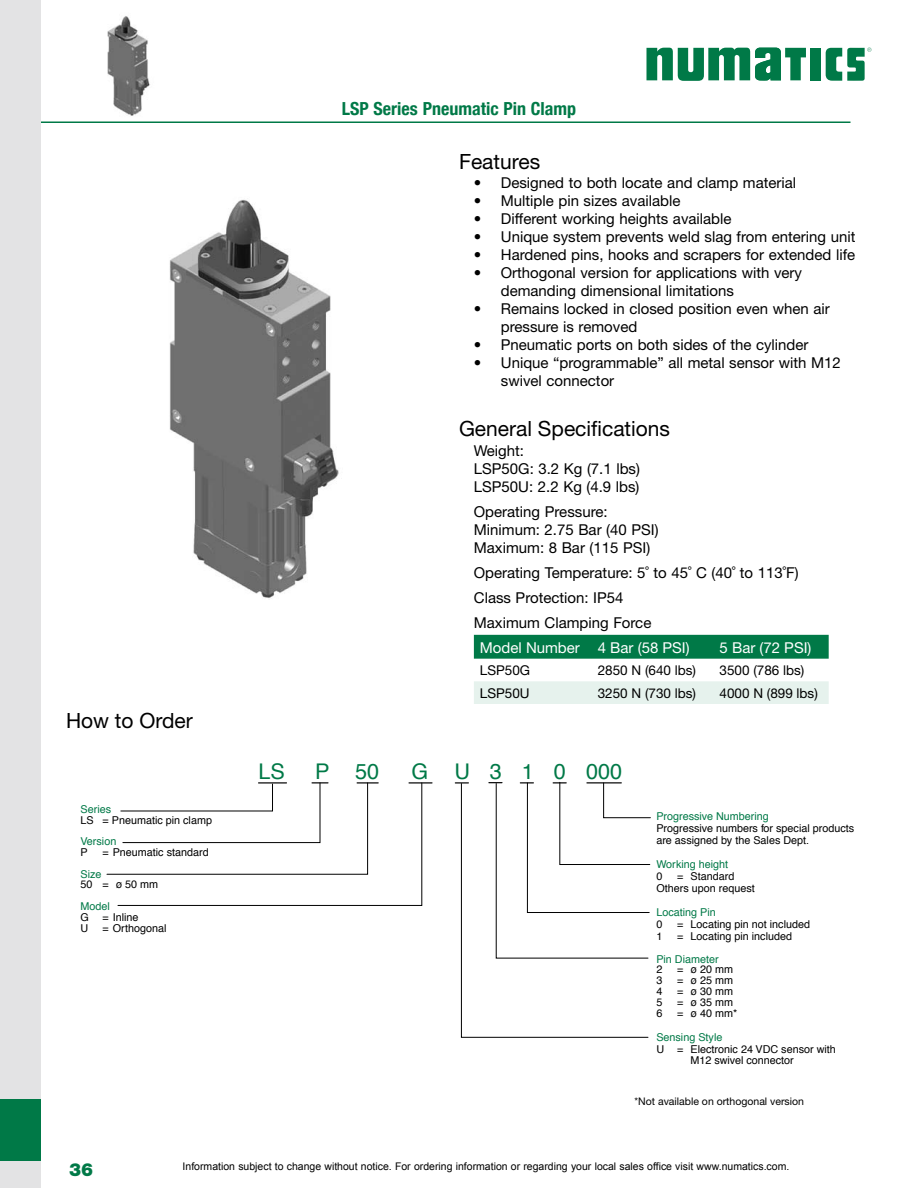
<style>
.page{position:relative;width:918px;height:1188px;background:#fff}
.page>*{position:absolute;margin:0;border:0;box-sizing:border-box;transform-origin:0 0}
.t1{font:21.6px "Helvetica";color:#007947}
.t2{font:21px "Helvetica Neue";color:#000}
.t3{font:700 condensed 18px "Helvetica Neue";color:#007947}
.t4{font:900 18px "Helvetica Neue";color:#007947}
.t5{font:15px/18px "Helvetica Neue";color:#000}
.t6{font:15px "Helvetica Neue";color:#fff}
.t7{font:13.5px "Helvetica Neue";color:#000}
.t8{font:10.8px/12px "Helvetica";color:#000}
.t9{font:10.8px/10.8px "Helvetica";color:#007947}
.t10{font:10.5px "Arial";color:#000}
.t11{font:10.5px "Helvetica Neue";color:#000}
.s1{color:#007947}
.s2{color:#000}
</style>
<div class="page">
<img style="left:107px;top:16px;width:43px;height:100px">
<div style="left:810px;top:48px;width:10px;height:32px;background:#007947"></div>
<svg style="left:826px;top:48px;width:45px;height:33px"></svg>
<svg style="left:646px;top:48px;width:160px;height:33px"></svg>
<hr style="left:4px;top:121px;width:846px;height:2px;background:#007947">
<div style="left:0;top:0;width:40px;height:1188px;background:#e3e3e4"></div>
<div style="left:0;top:1100px;width:40px;height:61px;background:#007947"></div>
<hr style="left:409px;top:782px;width:23px;height:2px;background:#000">
<svg style="left:455px;top:782px;width:6px;height:2px"></svg>
<svg style="left:106px;top:782px;width:316px;height:124px"></svg>
<svg style="left:461px;top:782px;width:190px;height:256px"></svg>
<div style="left:474px;top:635px;width:355px;height:24px;background:#007947"></div>
<div style="left:474px;top:681px;width:355px;height:23px;background:#e6f2ed"></div>
<img style="left:169px;top:199px;width:170px;height:399px">
<p class="t3" style="left:342px;top:98px;width:236px">LSP Series Pneumatic Pin Clamp</p>
<p class="t2" style="left:459px;top:149px;width:83px">Features</p>
<p class="t5" style="left:474px;top:173px;width:324px">• Designed to both locate and clamp material</p>
<p class="t5" style="left:474px;top:191px;width:208px">• Multiple pin sizes available</p>
<p class="t5" style="left:474px;top:209px;width:259px">• Different working heights available</p>
<p class="t5" style="left:474px;top:227px;width:383px">• Unique system prevents weld slag from entering unit</p>
<p class="t5" style="left:474px;top:245px;width:383px">• Hardened pins, hooks and scrapers for extended life</p>
<p class="t5" style="left:501px;top:263px;width:303px;text-indent:-27px">• Orthogonal version for applications with very demanding dimensional limitations</p>
<p class="t5" style="left:501px;top:299px;width:331px;text-indent:-27px">• Remains locked in closed position even when air pressure is removed</p>
<p class="t5" style="left:474px;top:335px;width:336px">• Pneumatic ports on both sides of the cylinder</p>
<p class="t5" style="left:501px;top:353px;width:342px;text-indent:-27px">• Unique “programmable” all metal sensor with M12 swivel connector</p>
<p class="t2" style="left:459px;top:416px;width:213px">General Specifications</p>
<p class="t2" style="left:66px;top:708px;width:128px">How to Order</p>
<p class="t8" style="left:81px;top:803px;width:133px;line-height:10.8px"><span class="s1">Series<br></span>LS = Pneumatic pin clamp</p>
<p class="t9" style="left:81px;top:836px;width:37px">Version<br><span class="s2">P</span></p>
<p class="t8" style="left:103px;top:846px;width:108px">= Pneumatic standard</p>
<p class="t8" style="left:81px;top:868px;width:79px;line-height:10.8px"><span class="s1">Size<br></span>50 = ø 50 mm</p>
<p class="t9" style="left:81px;top:900px;width:31px">Model<br><span class="s2">G</span></p>
<p class="t8" style="left:103px;top:911px;width:38px">= Inline</p>
<p class="t8" style="left:81px;top:921px;width:9px">U</p>
<p class="t8" style="left:103px;top:921px;width:66px">= Orthogonal</p>
<p class="t5" style="left:474px;top:442px;width:168px">Weight:<br>LSP50G: 3.2 Kg (7.1 lbs)<br>LSP50U: 2.2 Kg (4.9 lbs)</p>
<p class="t5" style="left:474px;top:502px;width:186px">Operating Pressure:<br>Minimum: 2.75 Bar (40 PSI)<br>Maximum: 8 Bar (115 PSI)</p>
<p class="t5" style="left:474px;top:563px;width:326px">Operating Temperature: 5˚ to 45˚ C (40˚ to 113˚F)</p>
<p class="t5" style="left:474px;top:589px;width:151px">Class Protection: IP54</p>
<p class="t5" style="left:474px;top:613px;width:179px">Maximum Clamping Force</p>
<p class="t6" style="left:480px;top:638px;width:211px">Model Number 4 Bar (58 PSI)</p>
<p class="t6" style="left:720px;top:638px;width:93px">5 Bar (72 PSI)</p>
<p class="t7" style="left:480px;top:662px;width:52px">LSP50G</p>
<p class="t7" style="left:598px;top:662px;width:100px">2850 N (640 lbs)</p>
<p class="t7" style="left:720px;top:662px;width:86px">3500 (786 lbs)</p>
<p class="t7" style="left:480px;top:685px;width:51px">LSP50U</p>
<p class="t7" style="left:598px;top:685px;width:100px">3250 N (730 lbs)</p>
<p class="t7" style="left:720px;top:685px;width:100px">4000 N (899 lbs)</p>
<p class="t1" style="left:259px;top:753px;width:28px">LS</p>
<p class="t1" style="left:315px;top:753px;width:16px">P</p>
<p class="t1" style="left:455px;top:753px;width:17px">U</p>
<p class="t1" style="left:554px;top:753px;width:70px">0 000</p>
<p class="t1" style="left:355px;top:753px;width:26px">50</p>
<p class="t1" style="left:411px;top:753px;width:18px">G</p>
<p class="t1" style="left:490px;top:753px;width:14px">3</p>
<p class="t1" style="left:522px;top:753px;width:14px">1</p>
<p class="t8" style="left:656px;top:810px;width:199px"><span class="s1">Progressive Numbering<br></span>Progressive numbers for special products are assigned by the Sales Dept.</p>
<p class="t9" style="left:656px;top:858px;width:73px;line-height:12px">Working height<br><span class="s2">0</span></p>
<p class="t8" style="left:656px;top:870px;width:100px;text-align:center">= Standard<br>Others upon request</p>
<p class="t9" style="left:656px;top:906px;width:61px;line-height:12px">Locating Pin<br><span class="s2">0</span></p>
<p class="t8" style="left:677px;top:918px;width:134px">= Locating pin not included</p>
<p class="t8" style="left:656px;top:924px;width:137px;line-height:22.8px;text-indent:21px">= Locating pin included<br><span class="s1">Pin Diameter</span></p>
<p class="t8" style="left:656px;top:963px;width:8px">2</p>
<p class="t8" style="left:677px;top:963px;width:58px">= ø 20 mm</p>
<p class="t8" style="left:656px;top:974px;width:8px">3</p>
<p class="t8" style="left:677px;top:974px;width:58px">= ø 25 mm</p>
<p class="t8" style="left:656px;top:985px;width:8px">4</p>
<p class="t8" style="left:677px;top:985px;width:58px">= ø 30 mm</p>
<p class="t8" style="left:656px;top:996px;width:8px">5</p>
<p class="t8" style="left:677px;top:996px;width:58px">= ø 35 mm</p>
<p class="t8" style="left:656px;top:1006px;width:8px">6</p>
<p class="t8" style="left:677px;top:1006px;width:62px">= ø 40 mm*</p>
<p class="t9" style="left:656px;top:1031px;width:68px">Sensing Style</p>
<p class="t8" style="left:656px;top:1042px;width:181px">U = Electronic 24 VDC sensor with</p>
<p class="t8" style="left:691px;top:1054px;width:105px">M12 swivel connector</p>
<p class="t8" style="left:656px;top:930px;width:8px">1</p>
<p class="t11" style="left:634px;top:1095px;width:171px">*Not available on orthogonal version</p>
<p class="t4" style="left:69px;top:1159px;width:26px">36</p>
<p class="t10" style="left:183px;top:1161px;width:608px">Information subject to change without notice. For ordering information or regarding your local sales office visit www.numatics.com.</p>
</div>
